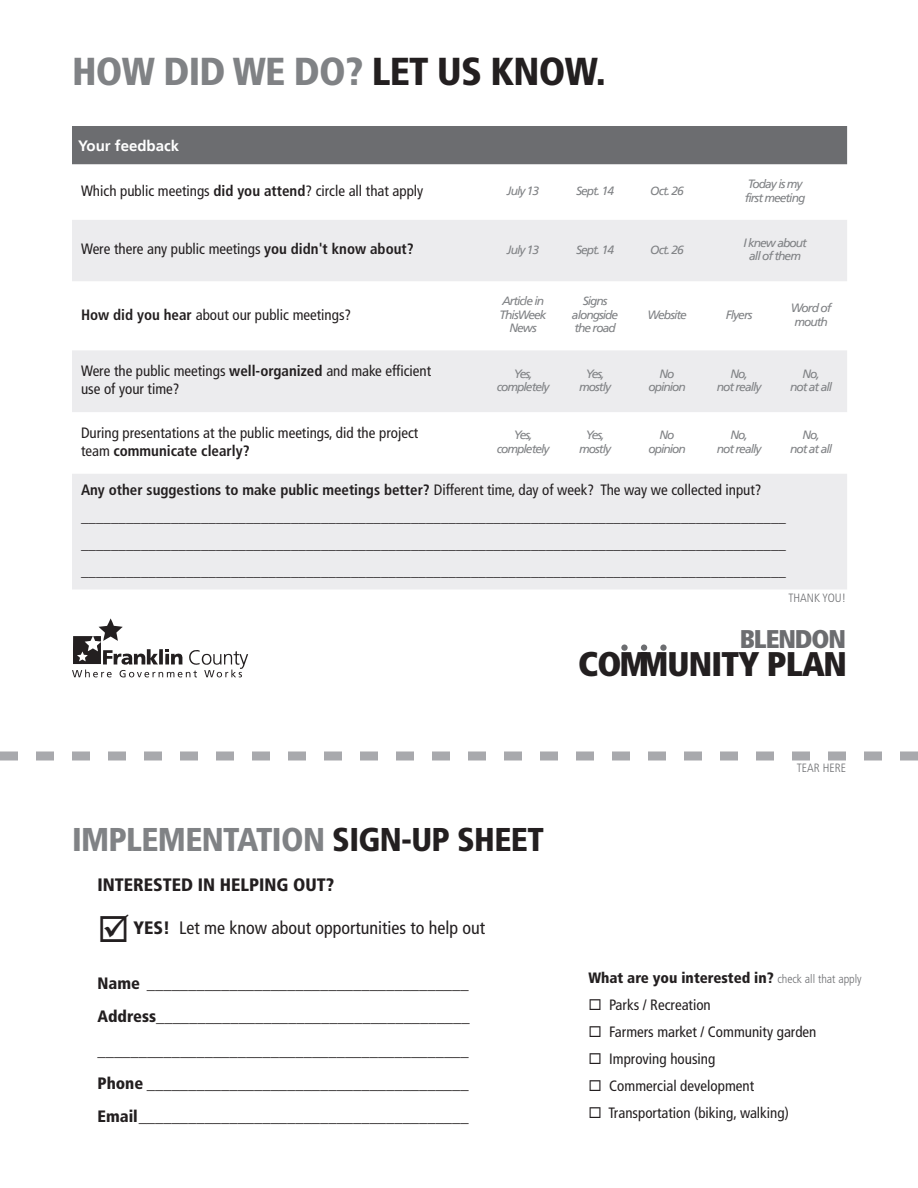
<style>
.page{position:relative;width:918px;height:1188px;background:#fff}
.page>*{position:absolute;margin:0;border:0;box-sizing:border-box;transform-origin:0 0}
.t1{font:900 condensed 39px "Frutiger LT Std";letter-spacing:-.02em;color:#808285}
.t2{font:900 condensed 34.2px "Frutiger LT Std";letter-spacing:-.03em;color:#231f20}
.t3{font:900 condensed 33px "Frutiger LT Std";letter-spacing:-.02em;color:#808285}
.t4{font:900 condensed 25.65px "Frutiger LT Std";letter-spacing:-.04em;color:#6c6d70}
.t5{font:condensed 18px "Frutiger LT Std";color:#231f20}
.t6{font:900 condensed 18px "Frutiger LT Std";color:#231f20}
.signup_w_underline{font:900 condensed 16.5px "Frutiger LT Std";color:#231f20}
.body_question{font:condensed 15px/18px "Frutiger LT Std";color:#231f20}
.sign_up_box{font:condensed 15px "Frutiger LT Std";color:#231f20}
.t7{font:900 condensed 15px "Frutiger LT Std";color:#231f20}
._11_table_title_reve{font:700 15px "Frutiger";color:#fff}
._09_tablebody{font:italic 12px "Frutiger";letter-spacing:-.08em;color:#808285}
.t8{font:300 condensed 12px "Frutiger LT Std";color:#6c6d70}
.s1{color:#231f20}
.s2{font-weight:700}
.s3{font-weight:900}
.s4{font-weight:300;font-size:12px;color:#6c6d70}
</style>
<div class="page">
<div style="left:72px;top:126px;width:775px;height:38px;background:#6c6d70"></div>
<svg style="left:72px;top:220px;width:775px;height:369px;fill:#ececee"></svg>
<svg style="left:621px;top:644px;width:7px;height:7px"></svg>
<div style="left:641px;top:644px;width:6px;height:7px;background:#6c6d70;border-radius:50%"></div>
<div style="left:660px;top:644px;width:7px;height:7px;background:#6c6d70;border-radius:50%"></div>
<svg style="left:72px;top:618px;width:176px;height:59px"></svg>
<svg style="left:0;top:752px;width:918px;height:8px"></svg>
<p class="t1" style="left:72px;top:48px;width:535px">HOW DID WE DO? <span class="s1">LET US KNOW.</span></p>
<p class="_11_table_title_reve" style="left:78px;top:137px;width:103px">Your feedback</p>
<p class="body_question" style="left:81px;top:182px;width:344px">Which public meetings <span class="s2">did you attend</span>? circle all that apply</p>
<p class="_09_tablebody" style="left:507px;top:184px;width:34px">July 13</p>
<p class="_09_tablebody" style="left:576px;top:184px;width:39px">Sept. 14</p>
<p class="_09_tablebody" style="left:650px;top:184px;width:35px">Oct. 26</p>
<p class="_09_tablebody" style="left:748px;top:177px;width:56px">Today is my</p>
<p class="_09_tablebody" style="left:745px;top:191px;width:62px">first meeting</p>
<p class="body_question" style="left:81px;top:240px;width:334px">Were there any public meetings <span class="s2">you didn't know about?</span></p>
<p class="_09_tablebody" style="left:507px;top:242px;width:34px">July 13</p>
<p class="_09_tablebody" style="left:576px;top:242px;width:39px">Sept. 14</p>
<p class="_09_tablebody" style="left:650px;top:242px;width:35px">Oct. 26</p>
<p class="_09_tablebody" style="left:743px;top:236px;width:65px">I knew about</p>
<p class="_09_tablebody" style="left:749px;top:249px;width:53px">all of them</p>
<p class="body_question" style="left:81px;top:306px;width:272px"><span class="s2">How did you hear</span> about our public meetings?</p>
<p class="_09_tablebody" style="left:502px;top:294px;width:44px">Article in</p>
<p class="_09_tablebody" style="left:500px;top:308px;width:49px">ThisWeek</p>
<p class="_09_tablebody" style="left:510px;top:321px;width:29px">News</p>
<p class="body_question" style="left:81px;top:362px;width:352px">Were the public meetings <span class="s2">well-organized</span> and make efficient use of your time?</p>
<p class="_09_tablebody" style="left:514px;top:366px;width:20px">Yes,</p>
<p class="_09_tablebody" style="left:497px;top:380px;width:54px">completely</p>
<p class="body_question" style="left:81px;top:424px;width:339px">During presentations at the public meetings, did the project team <span class="s2">communicate clearly?</span></p>
<p class="_09_tablebody" style="left:514px;top:428px;width:20px">Yes,</p>
<p class="_09_tablebody" style="left:497px;top:442px;width:54px">completely</p>
<p class="_09_tablebody" style="left:583px;top:294px;width:26px">Signs</p>
<p class="_09_tablebody" style="left:572px;top:308px;width:48px">alongside</p>
<p class="_09_tablebody" style="left:574px;top:321px;width:43px">the road</p>
<p class="_09_tablebody" style="left:586px;top:366px;width:20px">Yes,</p>
<p class="_09_tablebody" style="left:579px;top:380px;width:33px">mostly</p>
<p class="_09_tablebody" style="left:586px;top:428px;width:20px">Yes,</p>
<p class="_09_tablebody" style="left:579px;top:442px;width:33px">mostly</p>
<p class="_09_tablebody" style="left:647px;top:308px;width:41px">Website</p>
<p class="_09_tablebody" style="left:726px;top:308px;width:28px">Flyers</p>
<p class="_09_tablebody" style="left:791px;top:301px;width:42px">Word of</p>
<p class="_09_tablebody" style="left:794px;top:314px;width:35px">mouth</p>
<p class="_09_tablebody" style="left:660px;top:366px;width:17px">No</p>
<p class="_09_tablebody" style="left:648px;top:380px;width:39px">opinion</p>
<p class="_09_tablebody" style="left:730px;top:366px;width:19px">No,</p>
<p class="_09_tablebody" style="left:717px;top:380px;width:46px">not really</p>
<p class="_09_tablebody" style="left:802px;top:366px;width:19px">No,</p>
<p class="_09_tablebody" style="left:790px;top:380px;width:44px">not at all</p>
<p class="_09_tablebody" style="left:660px;top:428px;width:17px">No</p>
<p class="_09_tablebody" style="left:648px;top:442px;width:39px">opinion</p>
<p class="_09_tablebody" style="left:730px;top:428px;width:19px">No,</p>
<p class="_09_tablebody" style="left:717px;top:442px;width:46px">not really</p>
<p class="_09_tablebody" style="left:802px;top:428px;width:19px">No,</p>
<p class="_09_tablebody" style="left:790px;top:442px;width:44px">not at all</p>
<p class="body_question" style="left:81px;top:481px;width:682px"><span class="s2">Any other suggestions to make public meetings better?</span> Different time, day of week? The way we collected input?</p>
<p class="body_question" style="left:81px;top:508px;width:706px">______________________________________________________________________________________________</p>
<p class="body_question" style="left:81px;top:535px;width:706px">______________________________________________________________________________________________</p>
<p class="body_question" style="left:81px;top:562px;width:706px">______________________________________________________________________________________________</p>
<p class="t8" style="left:789px;top:591px;width:59px">THANK YOU!</p>
<p class="t4" style="left:740px;top:624px;width:108px">BLENDON</p>
<p class="t2" style="left:578px;top:644px;width:270px">COMMUNITY PLAN</p>
<p class="t3" style="left:72px;top:820px;width:473px">IMPLEMENTATION <span class="s1">SIGN-UP SHEET</span></p>
<p class="t6" style="left:98px;top:874px;width:238px">INTERESTED IN HELPING OUT?</p>
<p class="t5" style="left:98px;top:917px;width:389px">☑ <span class="s3">YES!</span> Let me know about opportunities to help out</p>
<p class="signup_w_underline" style="left:98px;top:973px;width:373px">Name _______________________________________</p>
<p class="signup_w_underline" style="left:98px;top:1007px;width:374px">Address______________________________________</p>
<p class="signup_w_underline" style="left:98px;top:1040px;width:373px">_____________________________________________</p>
<p class="signup_w_underline" style="left:98px;top:1073px;width:373px">Phone _______________________________________</p>
<p class="signup_w_underline" style="left:98px;top:1107px;width:373px">Email________________________________________</p>
<p class="t8" style="left:797px;top:761px;width:51px">TEAR HERE</p>
<p class="t7" style="left:588px;top:969px;width:275px">What are you interested in? <span class="s4">check all that apply</span></p>
<p class="sign_up_box" style="left:588px;top:996px;width:124px">◻ Parks / Recreation</p>
<p class="sign_up_box" style="left:588px;top:1023px;width:230px">◻ Farmers market / Community garden</p>
<p class="sign_up_box" style="left:588px;top:1050px;width:128px">◻ Improving housing</p>
<p class="sign_up_box" style="left:588px;top:1077px;width:167px">◻ Commercial development</p>
<p class="sign_up_box" style="left:588px;top:1104px;width:202px">◻ Transportation (biking, walking)</p>
</div>
